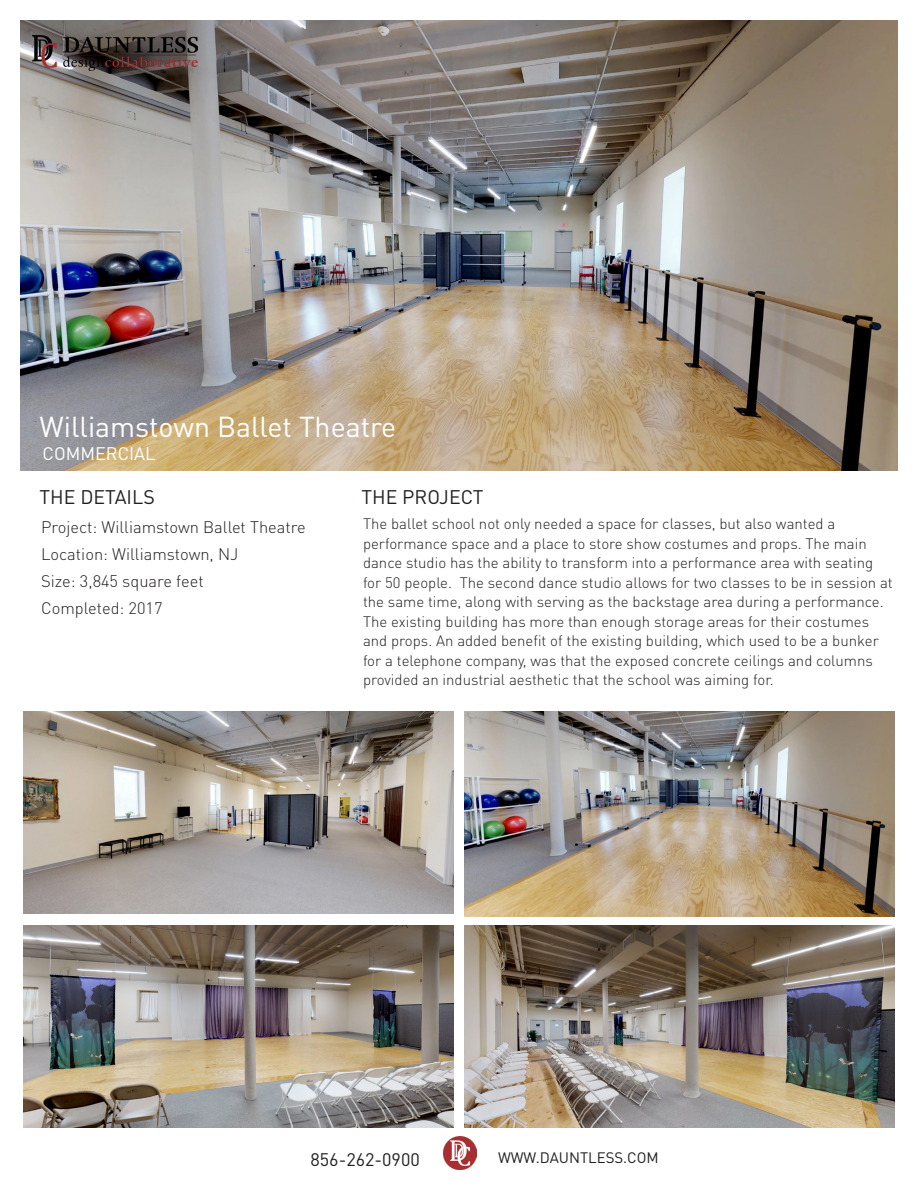
<style>
.page{position:relative;width:918px;height:1188px;background:#fff}
.page>*{position:absolute;margin:0;border:0;box-sizing:border-box;transform-origin:0 0}
.t1{font:28.5px "DIN Pro";color:#fff}
.t2{font:19.5px "DIN Pro";color:#231f20}
.t3{font:18px "DIN Pro";color:#231f20}
.t4{font:18px "DIN Pro";color:#fff}
.t5{font:300 16.5px "DIN Pro";color:#231f20}
.t6{font:300 15px/19.5px "DIN Pro";color:#231f20}
.t7{font:15px "DIN Pro";color:#231f20}
</style>
<div class="page">
<img style="left:20px;top:20px;width:878px;height:450px">
<img style="left:23px;top:711px;width:430px;height:203px">
<img style="left:465px;top:926px;width:430px;height:202px">
<img style="left:23px;top:926px;width:430px;height:202px">
<img style="left:465px;top:711px;width:430px;height:206px">
<img style="left:33px;top:36px;width:164px;height:34px">
<img style="left:444px;top:1137px;width:32px;height:32px">
<p class="t1" style="left:40px;top:407px;width:358px">Williamstown Ballet Theatre</p>
<p class="t4" style="left:43px;top:442px;width:115px">COMMERCIAL</p>
<p class="t2" style="left:40px;top:484px;width:117px">THE DETAILS</p>
<p class="t2" style="left:362px;top:484px;width:124px">THE PROJECT</p>
<p class="t5" style="left:41px;top:516px;width:266px">Project: Williamstown Ballet Theatre</p>
<p class="t5" style="left:41px;top:543px;width:199px">Location: Williamstown, NJ</p>
<p class="t5" style="left:41px;top:570px;width:164px">Size: 3,845 square feet</p>
<p class="t5" style="left:41px;top:597px;width:123px">Completed: 2017</p>
<p class="t6" style="left:363px;top:513px;width:531px">The ballet school not only needed a space for classes, but also wanted a performance space and a place to store show costumes and props. The main dance studio has the ability to transform into a performance area with seating for 50 people. The second dance studio allows for two classes to be in session at the same time, along with serving as the backstage area during a performance.<br>The existing building has more than enough storage areas for their costumes and props. An added benefit of the existing building, which used to be a bunker for a telephone company, was that the exposed concrete ceilings and columns provided an industrial aesthetic that the school was aiming for.</p>
<p class="t3" style="left:310px;top:1147px;width:111px">856-262-0900</p>
<p class="t7" style="left:498px;top:1148px;width:162px">WWW.DAUNTLESS.COM</p>
</div>
